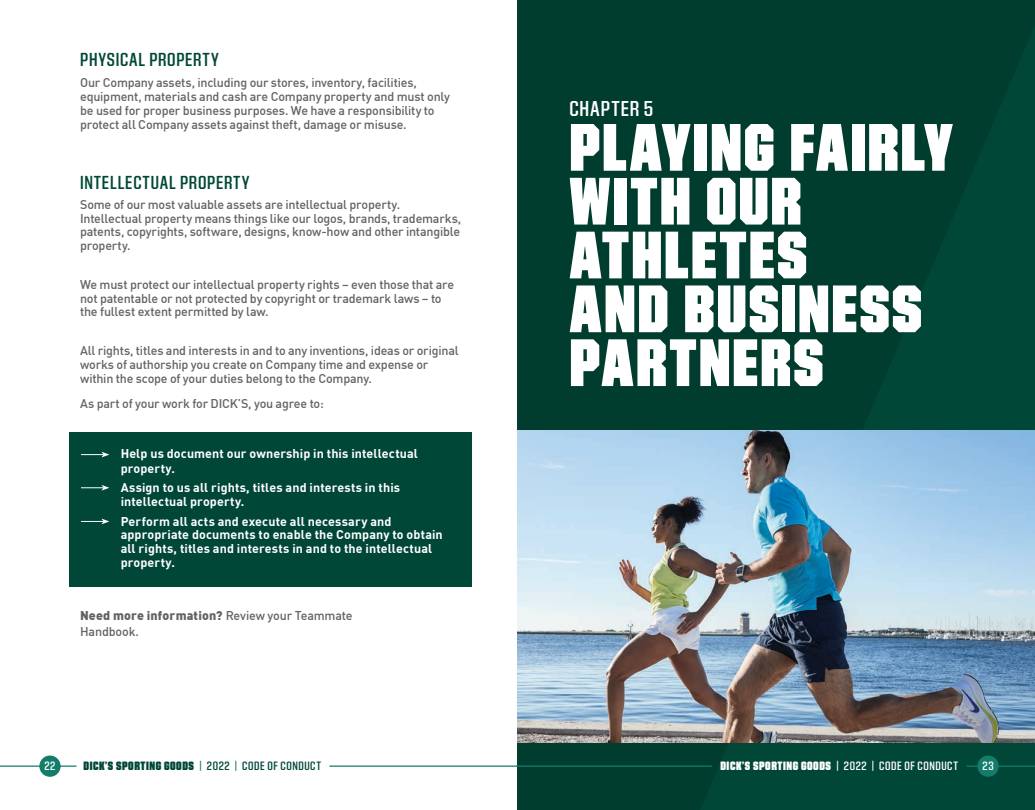
<style>
.page{position:relative;width:1035px;height:810px;background:#fff}
.page>*{position:absolute;margin:0;border:0;box-sizing:border-box;transform-origin:0 0}
.t1{font:900 62.25px/53.9px "DSG Sans";letter-spacing:.03em;color:#fff}
.t2{font:700 20px "DSG Sans";letter-spacing:.05em;color:#fff}
.t3{font:700 17.5px "DSG Sans";letter-spacing:.045em;color:#004738}
.t4{font:500 12.5px/13.8px "DIN";letter-spacing:-.015em;color:#636366}
.t5{font:700 12.5px/13.8px "DIN";letter-spacing:.01em;color:#fff}
.t6{font:900 11.25px "DSG Sans";letter-spacing:.05em;color:#004738}
.t7{font:900 11.25px "DSG Sans";letter-spacing:.05em;color:#fff}
.t8{font:700 11.25px "DSG Sans";color:#fff}
.s1{font-weight:900}
.s2{font-weight:700;color:#137c6b}
.s3{font-weight:700}
</style>
<div class="page">
<div style="left:69px;top:432px;width:403px;height:155px;background:#004738"></div>
<svg style="left:518px;top:0;width:517px;height:810px;background:#003f31"></svg>
<hr style="left:967px;top:766px;width:68px;height:1px;background:#137c6b">
<hr style="left:517px;top:766px;width:195px;height:1px;background:#137c6b">
<div style="left:977px;top:756px;width:22px;height:21px;background:#137c6b;border-radius:50%"></div>
<hr style="left:329px;top:766px;width:188px;height:1px;background:#137c6b">
<hr style="left:0;top:766px;width:77px;height:1px;background:#137c6b">
<div style="left:39px;top:756px;width:22px;height:21px;background:#137c6b;border-radius:50%"></div>
<svg style="left:81px;top:452px;width:28px;height:5px"></svg>
<svg style="left:81px;top:485px;width:28px;height:6px"></svg>
<svg style="left:81px;top:519px;width:28px;height:5px"></svg>
<img style="left:518px;top:430px;width:517px;height:312px">
<h3 class="t3" style="left:80px;top:50px;width:140px">PHYSICAL PROPERTY</h3>
<p class="t4" style="left:80px;top:76px;width:371px">Our Company assets, including our stores, inventory, facilities, equipment, materials and cash are Company property and must only be used for proper business purposes. We have a responsibility to protect all Company assets against theft, damage or misuse.</p>
<h3 class="t3" style="left:80px;top:173px;width:171px">INTELLECTUAL PROPERTY</h3>
<p class="t4" style="left:80px;top:197px;width:383px">Some of our most valuable assets are intellectual property.<br>Intellectual property means things like our logos, brands, trademarks, patents, copyrights, software, designs, know-how and other intangible property.</p>
<p class="t4" style="left:80px;top:277px;width:376px">We must protect our intellectual property rights – even those that are not patentable or not protected by copyright or trademark laws – to the fullest extent permitted by law.</p>
<p class="t4" style="left:80px;top:343px;width:380px">All rights, titles and interests in and to any inventions, ideas or original works of authorship you create on Company time and expense or within the scope of your duties belong to the Company.</p>
<p class="t4" style="left:80px;top:396px;width:245px">As part of your work for DICK’S, you agree to:</p>
<p class="t5" style="left:121px;top:446px;width:299px;line-height:15px">Help us document our ownership in this intellectual property.</p>
<p class="t5" style="left:121px;top:481px;width:281px">Assign to us all rights, titles and interests in this intellectual property.</p>
<p class="t5" style="left:121px;top:514px;width:324px">Perform all acts and execute all necessary and appropriate documents to enable the Company to obtain all rights, titles and interests in and to the intellectual property.</p>
<p class="t4" style="left:80px;top:607px;width:274px;line-height:16.2px"><span class="s1">Need more information?</span> Review your Teammate<br>Handbook.</p>
<h2 class="t2" style="left:569px;top:98px;width:85px">CHAPTER 5</h2>
<h1 class="t1" style="left:569px;top:121px;width:385px">PLAYING FAIRLY</h1>
<h1 class="t1" style="left:569px;top:174px;width:354px">WITH OUR<br>ATHLETES<br>AND BUSINESS<br>PARTNERS</h1>
<p class="t8" style="left:45px;top:760px;width:12px">22</p>
<p class="t6" style="left:84px;top:760px;width:239px">DICK’S SPORTING GOODS <span class="s2">|</span> <span class="s3">2022</span> <span class="s2">|</span> <span class="s3">CODE OF CONDUCT</span></p>
<p class="t7" style="left:720px;top:760px;width:239px">DICK’S SPORTING GOODS <span class="s3">| 2022 | CODE OF CONDUCT</span></p>
<p class="t8" style="left:983px;top:760px;width:13px">23</p>
</div>
